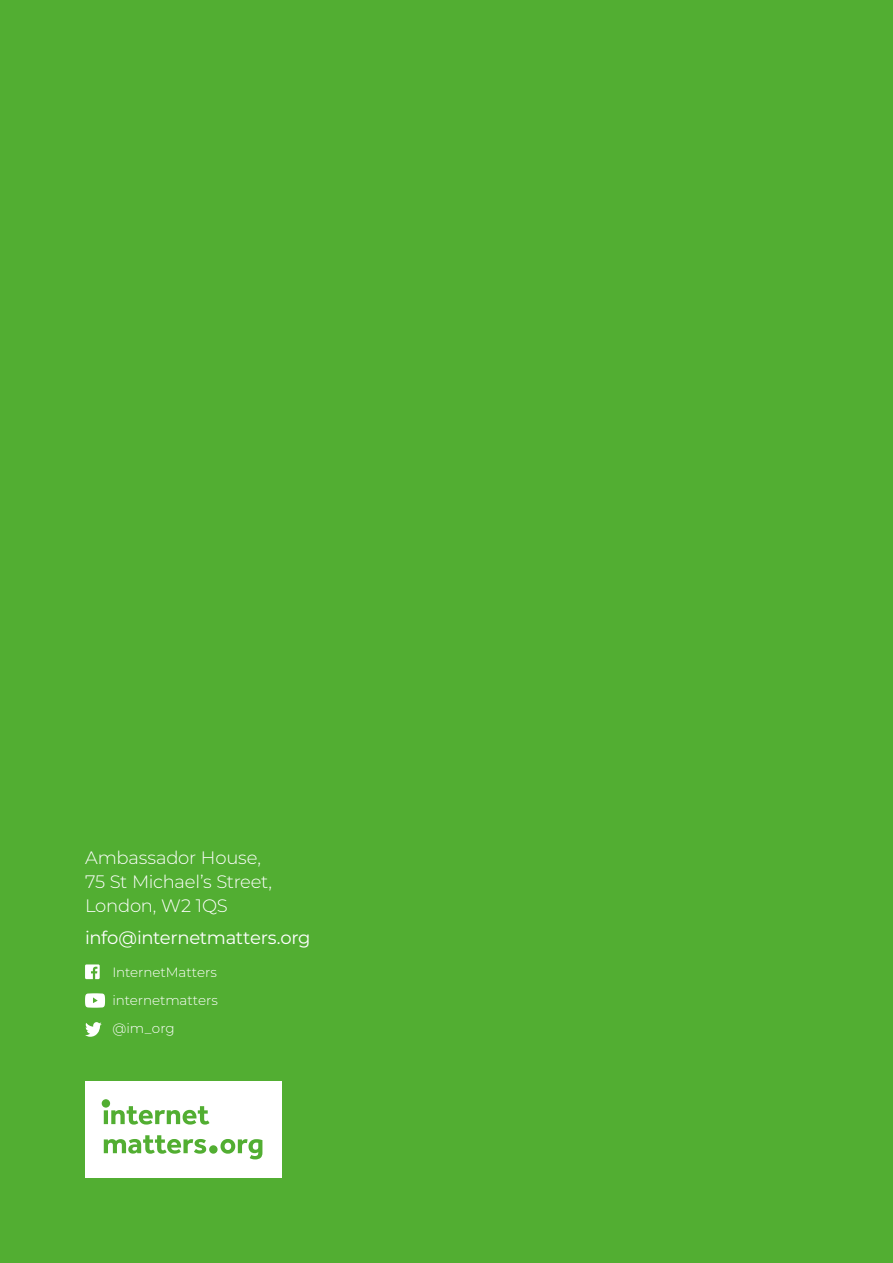
<style>
.page{position:relative;width:893px;height:1263px;background:#52ae32}
.page>*{position:absolute;margin:0;border:0;box-sizing:border-box;transform-origin:0 0}
.Big_Para{font:300 18px/24px "Montserrat";letter-spacing:-.015em;color:#fff}
.Big_Para-2{font:18px "Montserrat";letter-spacing:-.02em;color:#fff}
.Big_Para-3{font:300 13.5px "Montserrat";letter-spacing:-.01em;color:#fff}
</style>
<div class="page">
<div style="left:85px;top:1081px;width:196px;height:97px;background:#fff"></div>
<svg style="left:102px;top:1099px;width:160px;height:60px"></svg>
<svg style="left:85px;top:1022px;width:17px;height:15px"></svg>
<svg style="left:85px;top:964px;width:15px;height:15px"></svg>
<svg style="left:85px;top:993px;width:20px;height:15px"></svg>
<p class="Big_Para" style="left:85px;top:845px;width:188px">Ambassador House,<br>75 St Michael’s Street,<br>London, W2 1QS</p>
<p class="Big_Para-2" style="left:85px;top:925px;width:227px">info@internetmatters.org</p>
<p class="Big_Para-3" style="left:112px;top:963px;width:106px">InternetMatters</p>
<p class="Big_Para-3" style="left:112px;top:991px;width:107px">internetmatters</p>
<p class="Big_Para-3" style="left:112px;top:1019px;width:64px">@im_org</p>
</div>
